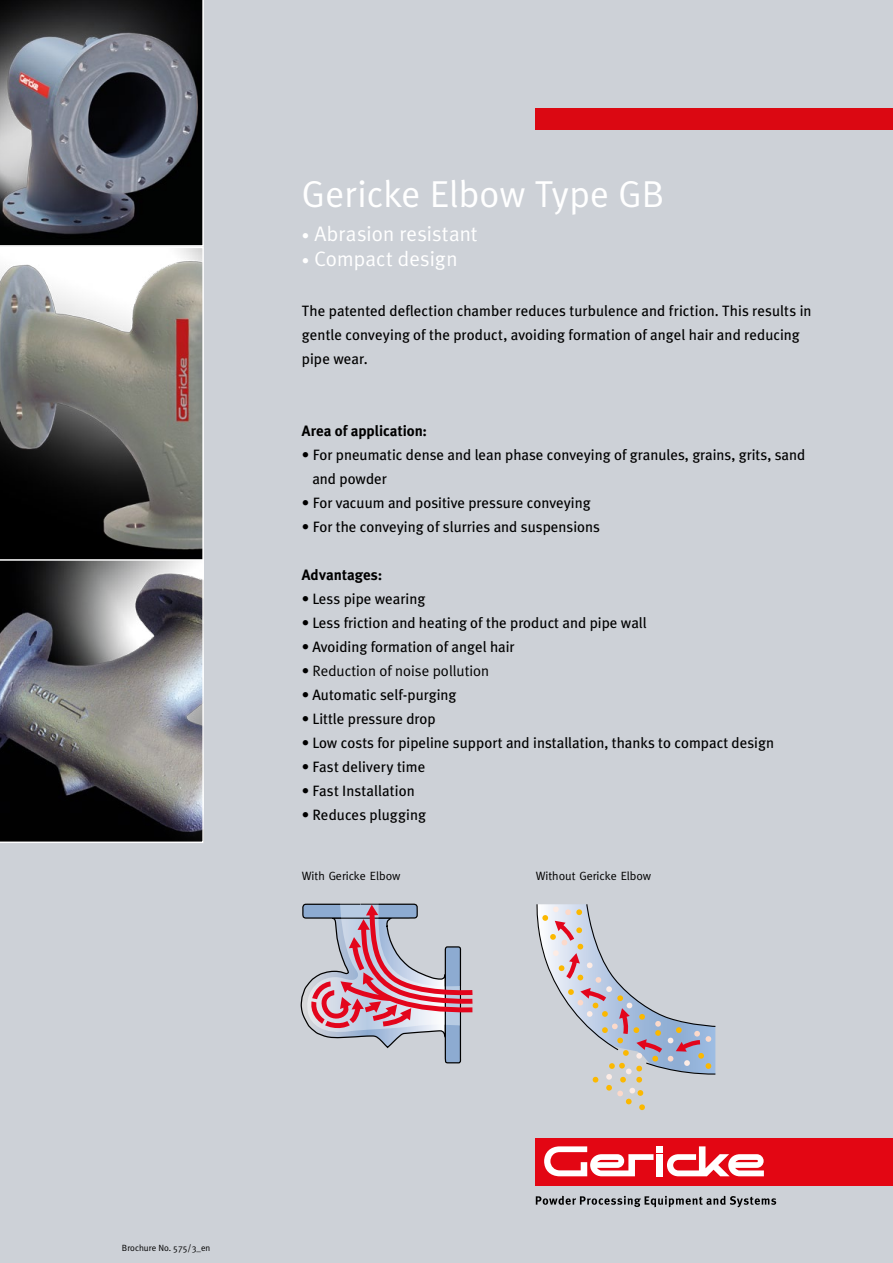
<style>
.page{position:relative;width:893px;height:1263px;background:#cdd1d7}
.page>*{position:absolute;margin:0;border:0;box-sizing:border-box;transform-origin:0 0}
.t1{font:37.5px "Meta Plus Normal";color:#fff}
.t2{font:21px "Meta Plus Normal";letter-spacing:.005em;color:#fff}
.t3{font:15px/24px "Meta Plus";color:#000}
.t4{font:700 15px "Meta Plus";color:#000}
.t5{font:15px "Meta Plus Normal";color:#000}
.t6{font:12px "Meta";color:#000}
.t7{font:9px "Meta Plus Normal";color:#000}
.s1{font-size:15px}
.s2{font-family:"Meta Plus Normal"}
</style>
<div class="page">
<svg style="left:0;top:0;width:204px;height:246px;background:#4f525a"></svg>
<svg style="left:0;top:246px;width:204px;height:313px;background:#777571"></svg>
<div style="left:536px;top:109px;width:357px;height:21px;background:#db0812"></div>
<div style="left:536px;top:1138px;width:357px;height:47px;background:#e30613"></div>
<svg style="left:544px;top:1146px;width:220px;height:30px"></svg>
<svg style="left:536px;top:1196px;width:240px;height:11px"></svg>
<svg style="left:0;top:559px;width:204px;height:284px;background:#666769"></svg>
<svg style="left:300px;top:903px;width:173px;height:161px"></svg>
<svg style="left:536px;top:904px;width:180px;height:206px"></svg>
<h1 class="t1" style="left:302px;top:172px;width:364px">Gericke Elbow Type GB</h1>
<h2 class="t2" style="left:302px;top:221px;width:177px"><span class="s1">•</span> Abrasion resistant</h2>
<h2 class="t2" style="left:302px;top:246px;width:157px"><span class="s1">•</span> Compact design</h2>
<p class="t3" style="left:302px;top:299px;width:511px">The patented deflection chamber reduces turbulence and friction. This results in gentle conveying of the product, avoiding formation of angel hair and reducing pipe wear.</p>
<p class="t4" style="left:302px;top:422px;width:127px">Area of application:</p>
<p class="t3" style="left:312px;top:443px;width:494px;text-indent:-10px"><span class="s2">•</span> For pneumatic dense and lean phase conveying of granules, grains, grits, sand and powder</p>
<p class="t3" style="left:302px;top:491px;width:290px"><span class="s2">•</span> For vacuum and positive pressure conveying</p>
<p class="t3" style="left:302px;top:515px;width:300px"><span class="s2">•</span> For the conveying of slurries and suspensions</p>
<p class="t4" style="left:302px;top:566px;width:82px">Advantages:</p>
<p class="t3" style="left:302px;top:587px;width:125px"><span class="s2">•</span> Less pipe wearing</p>
<p class="t3" style="left:302px;top:611px;width:346px"><span class="s2">•</span> Less friction and heating of the product and pipe wall</p>
<p class="t3" style="left:302px;top:635px;width:214px"><span class="s2">•</span> Avoiding formation of angel hair</p>
<p class="t5" style="left:302px;top:662px;width:189px">• Reduction of noise pollution</p>
<p class="t3" style="left:302px;top:683px;width:156px"><span class="s2">•</span> Automatic self-purging</p>
<p class="t3" style="left:302px;top:707px;width:135px"><span class="s2">•</span> Little pressure drop</p>
<p class="t3" style="left:302px;top:731px;width:474px"><span class="s2">•</span> Low costs for pipeline support and installation, thanks to compact design</p>
<p class="t3" style="left:302px;top:755px;width:125px"><span class="s2">•</span> Fast delivery time</p>
<p class="t3" style="left:302px;top:779px;width:114px"><span class="s2">•</span> Fast Installation</p>
<p class="t3" style="left:302px;top:803px;width:126px"><span class="s2">•</span> Reduces plugging</p>
<p class="t6" style="left:302px;top:868px;width:100px">With Gericke Elbow</p>
<p class="t6" style="left:536px;top:868px;width:117px">Without Gericke Elbow</p>
<p class="t7" style="left:122px;top:1243px;width:90px">Brochure No. 575/3_en</p>
</div>
